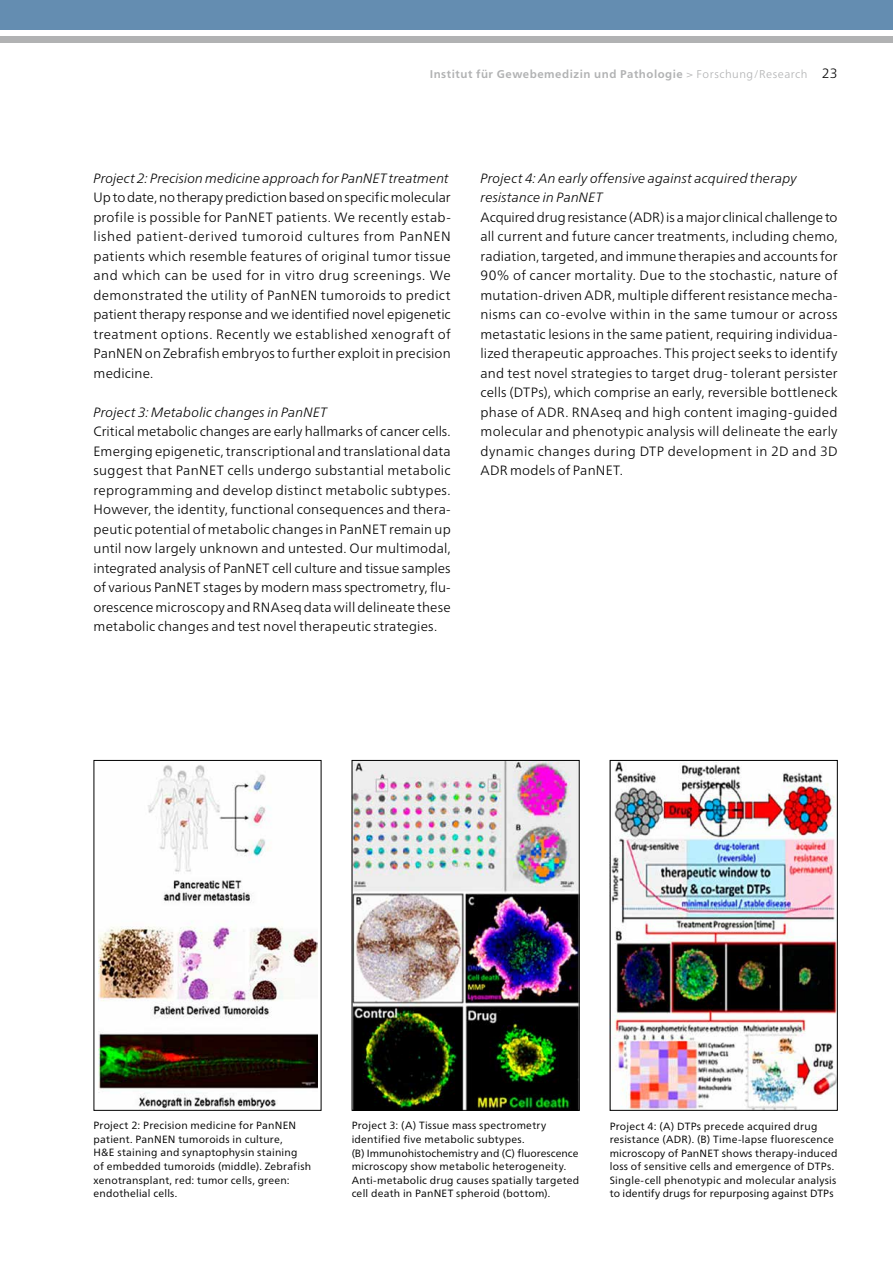
<style>
.page{position:relative;width:893px;height:1263px;background:#fff}
.page>*{position:absolute;margin:0;border:0;box-sizing:border-box;transform-origin:0 0}
.t1{font:300 13.5px/19.5px "Frutiger Neue LT Pro";letter-spacing:.015em;color:#000;text-align:justify}
.t2{font:italic 300 13.5px/19.5px "Frutiger Neue LT Pro";letter-spacing:.01em;color:#000}
.t3{font:700 11.25px "Frutiger Neue LT Pro";letter-spacing:.045em;color:#b1b2b3}
.t4{font:10.5px/13.5px "Frutiger Neue LT Pro";letter-spacing:.02em;color:#000}
.s1{font-weight:300}
.s2{font-weight:300;font-size:13.5px;color:#000}
</style>
<div class="page">
<div style="left:0;top:0;width:893px;height:30px;background:#648db1"></div>
<div style="left:0;top:36px;width:893px;height:7px;background:#b1b2b3"></div>
<img style="left:99px;top:765px;width:218px;height:344px">
<div style="left:94px;top:760px;width:227px;height:351px;border:1px solid #000"></div>
<img style="left:354px;top:762px;width:224px;height:347px">
<div style="left:352px;top:760px;width:228px;height:351px;border:1px solid #000"></div>
<img style="left:612px;top:762px;width:224px;height:347px">
<div style="left:610px;top:760px;width:228px;height:351px;border:1px solid #000"></div>
<p class="t3" style="left:430px;top:68px;width:409px">Institut für Gewebemedizin und Pathologie <span class="s1">&gt; Forschung/Research</span> <span class="s2">23</span></p>
<p class="t2" style="left:94px;top:168px;width:357px">Project 2: Precision medicine approach for PanNET treatment</p>
<p class="t1" style="left:94px;top:188px;width:359px">Up to date, no therapy prediction based on specific molecular profile is possible for PanNET patients. We recently estab&shy;lished patient-derived tumoroid cultures from PanNEN patients which resemble features of original tumor tissue and which can be used for in vitro drug screenings. We demonstrated the utility of PanNEN tumoroids to predict patient therapy response and we identified novel epigenetic treatment options. Recently we established xenograft of PanNEN on Zebrafish embryos to further exploit in precision medicine.</p>
<p class="t2" style="left:94px;top:402px;width:235px">Project 3: Metabolic changes in PanNET</p>
<p class="t1" style="left:94px;top:422px;width:359px">Critical metabolic changes are early hallmarks of cancer cells.<br>Emerging epigenetic, transcriptional and translational data suggest that PanNET cells undergo substantial metabolic reprogramming and develop distinct metabolic subtypes.<br>However, the identity, functional consequences and thera&shy;peutic potential of metabolic changes in PanNET remain up until now largely unknown and untested. Our multimodal, integrated analysis of PanNET cell culture and tissue samples of various PanNET stages by modern mass spectrometry, flu&shy;orescence microscopy and RNAseq data will delineate these metabolic changes and test novel therapeutic strategies.</p>
<p class="t2" style="left:480px;top:168px;width:318px">Project 4: An early offensive against acquired therapy resistance in PanNET</p>
<p class="t1" style="left:480px;top:207px;width:359px">Acquired drug resistance (ADR) is a major clinical challenge to all current and future cancer treatments, including chemo, radiation, targeted, and immune therapies and accounts for 90% of cancer mortality. Due to the stochastic, nature of mutation-driven ADR, multiple different resistance mecha&shy;nisms can co-evolve within in the same tumour or across metastatic lesions in the same patient, requiring individua&shy;lized therapeutic approaches. This project seeks to identify and test novel strategies to target drug- tolerant persister cells (DTPs), which comprise an early, reversible bottleneck phase of ADR. RNAseq and high content imaging-guided molecular and phenotypic analysis will delineate the early dynamic changes during DTP development in 2D and 3D ADR models of PanNET.</p>
<p class="t4" style="left:94px;top:1119px;width:219px">Project 2: Precision medicine for PanNEN patient. PanNEN tumoroids in culture,<br>H&amp;E staining and synaptophysin staining<br>of embedded tumoroids (middle). Zebrafish xenotransplant, red: tumor cells, green: endothelial cells.</p>
<p class="t4" style="left:352px;top:1119px;width:229px">Project 3: (A) Tissue mass spectrometry identified five metabolic subtypes.<br>(B) Immunohistochemistry and (C) fluorescence microscopy show metabolic heterogeneity.<br>Anti-metabolic drug causes spatially targeted cell death in PanNET spheroid (bottom).</p>
<p class="t4" style="left:610px;top:1119px;width:229px">Project 4: (A) DTPs precede acquired drug resistance (ADR). (B) Time-lapse fluorescence microscopy of PanNET shows therapy-induced loss of sensitive cells and emergence of DTPs.<br>Single-cell phenotypic and molecular analysis to identify drugs for repurposing against DTPs</p>
</div>
